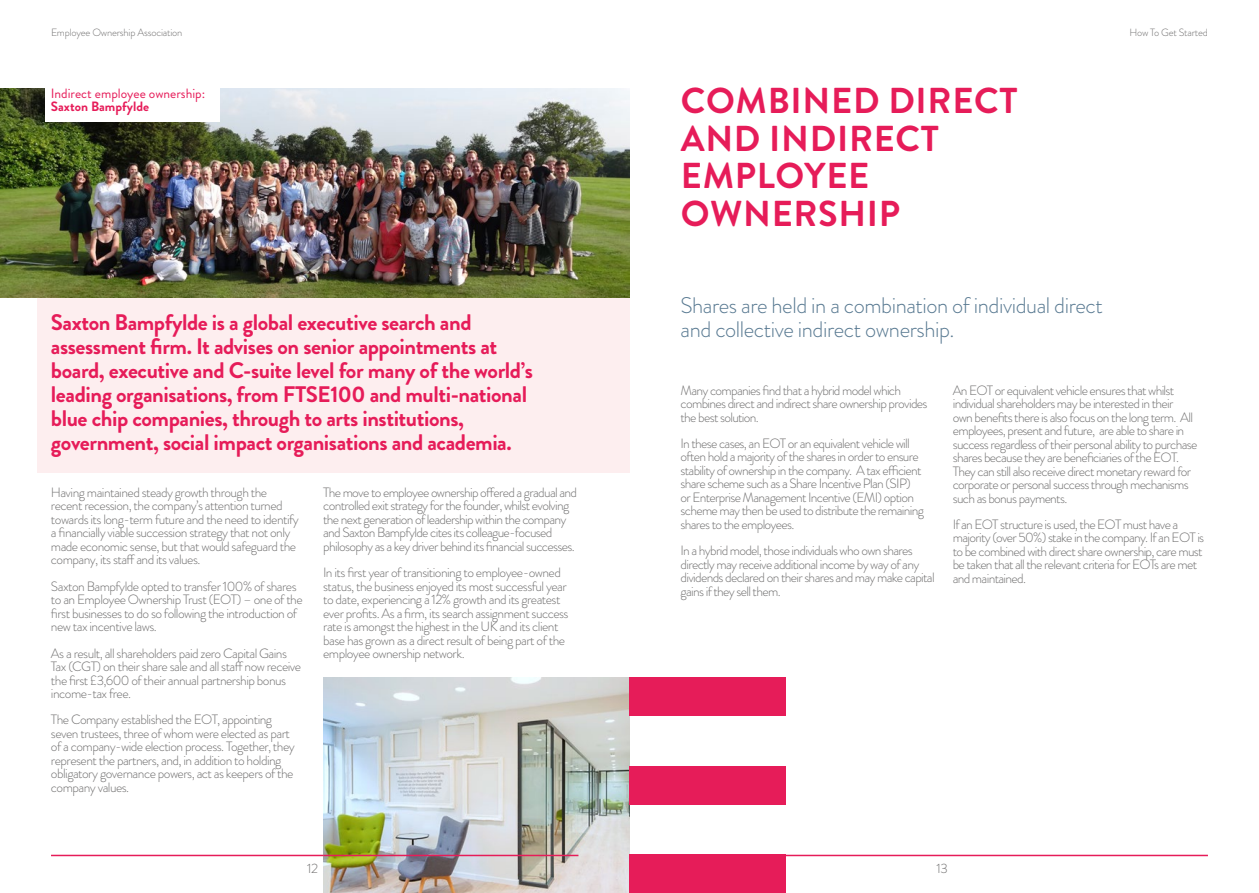
<style>
.page{position:relative;width:1259px;height:893px;background:#fff}
.page>*{position:absolute;margin:0;border:0;box-sizing:border-box;transform-origin:0 0}
.t1{font:700 36px/37.5px "Brandon Grotesque";letter-spacing:.02em;color:#e61c59}
.t2{font:700 22.5px/24px "Brandon Grotesque";letter-spacing:-.02em;color:#e61c59}
.t3{font:300 22.5px/24px "Brandon Grotesque";letter-spacing:-.02em;color:#587991}
.t4{font:300 13.5px/13.5px "Brandon Grotesque";letter-spacing:-.05em;color:#706f6f}
.t5{font:13.5px "Brandon Grotesque";color:#e61c59}
.t6{font:700 13.5px "Brandon Grotesque";color:#e61c59}
.t7{font:300 10.5px "Brandon Grotesque";letter-spacing:-.02em;color:#706f6f}
</style>
<div class="page">
<hr style="left:51px;top:855px;width:527px;height:1px;background:#e61c59">
<hr style="left:680px;top:855px;width:528px;height:1px;background:#e61c59">
<div style="left:37px;top:283px;width:592px;height:190px;background:#fdeeef"></div>
<img style="left:0;top:88px;width:629px;height:210px">
<div style="left:46px;top:79px;width:174px;height:43px;background:#fff"></div>
<img style="left:323px;top:677px;width:306px;height:216px">
<hr style="left:323px;top:855px;width:255px;height:1px;background:#e61c59">
<div style="left:629px;top:855px;width:157px;height:38px;background:#e61c59"></div>
<div style="left:629px;top:766px;width:157px;height:39px;background:#e61c59"></div>
<div style="left:629px;top:677px;width:157px;height:39px;background:#e61c59"></div>
<p class="t7" style="left:51px;top:25px;width:133px">Employee Ownership Association</p>
<p class="t7" style="left:1129px;top:25px;width:80px">How To Get Started</p>
<p class="t5" style="left:51px;top:84px;width:156px">Indirect employee ownership:</p>
<p class="t6" style="left:51px;top:97px;width:100px">Saxton Bampfylde</p>
<p class="t2" style="left:51px;top:311px;width:483px">Saxton Bampfylde is a global executive search and assessment firm. It advises on senior appointments at board, executive and C-suite level for many of the world’s leading organisations, from FTSE100 and multi-national blue chip companies, through to arts institutions, government, social impact organisations and academia.</p>
<p class="t4" style="left:51px;top:486px;width:249px">Having maintained steady growth through the recent recession, the company’s attention turned towards its long-term future and the need to identify a financially viable succession strategy that not only made economic sense, but that would safeguard the company, its staff and its values.</p>
<p class="t4" style="left:51px;top:579px;width:253px">Saxton Bampfylde opted to transfer 100% of shares to an Employee Ownership Trust (EOT) – one of the first businesses to do so following the introduction of new tax incentive laws.</p>
<p class="t4" style="left:51px;top:646px;width:252px">As a result, all shareholders paid zero Capital Gains Tax (CGT) on their share sale and all staff now receive the first £3,600 of their annual partnership bonus income-tax free.</p>
<p class="t4" style="left:51px;top:713px;width:245px">The Company established the EOT, appointing seven trustees, three of whom were elected as part of a company-wide election process. Together, they represent the partners, and, in addition to holding obligatory governance powers, act as keepers of the company values.</p>
<p class="t4" style="left:323px;top:486px;width:255px">The move to employee ownership offered a gradual and controlled exit strategy for the founder, whilst evolving the next generation of leadership within the company and Saxton Bampfylde cites its colleague-focused philosophy as a key driver behind its financial successes.</p>
<p class="t4" style="left:323px;top:566px;width:247px">In its first year of transitioning to employee-owned status, the business enjoyed its most successful year to date, experiencing a 12% growth and its greatest ever profits. As a firm, its search assignment success rate is amongst the highest in the UK and its client base has grown as a direct result of being part of the employee ownership network.</p>
<h1 class="t1" style="left:681px;top:83px;width:338px">COMBINED DIRECT<br>AND INDIRECT<br>EMPLOYEE<br>OWNERSHIP</h1>
<h2 class="t3" style="left:680px;top:294px;width:424px">Shares are held in a combination of individual direct and collective indirect ownership.</h2>
<p class="t4" style="left:680px;top:383px;width:248px">Many companies find that a hybrid model which combines direct and indirect share ownership provides the best solution.</p>
<p class="t4" style="left:680px;top:436px;width:245px">In these cases, an EOT or an equivalent vehicle will often hold a majority of the shares in order to ensure stability of ownership in the company. A tax efficient share scheme such as a Share Incentive Plan (SIP) or Enterprise Management Incentive (EMI) option scheme may then be used to distribute the remaining shares to the employees.</p>
<p class="t4" style="left:680px;top:544px;width:256px">In a hybrid model, those individuals who own shares directly may receive additional income by way of any dividends declared on their shares and may make capital gains if they sell them.</p>
<p class="t4" style="left:952px;top:383px;width:246px">An EOT or equivalent vehicle ensures that whilst individual shareholders may be interested in their<br>own benefits there is also focus on the long term. All employees, present and future, are able to share in success regardless of their personal ability to purchase shares because they are beneficiaries of the EOT.<br>They can still also receive direct monetary reward for corporate or personal success through mechanisms such as bonus payments.</p>
<p class="t4" style="left:952px;top:517px;width:253px">If an EOT structure is used, the EOT must have a majority (over 50%) stake in the company. If an EOT is to be combined with direct share ownership, care must be taken that all the relevant criteria for EOTs are met and maintained.</p>
<p class="t4" style="left:307px;top:861px;width:13px">12</p>
<p class="t4" style="left:936px;top:861px;width:13px">13</p>
</div>
